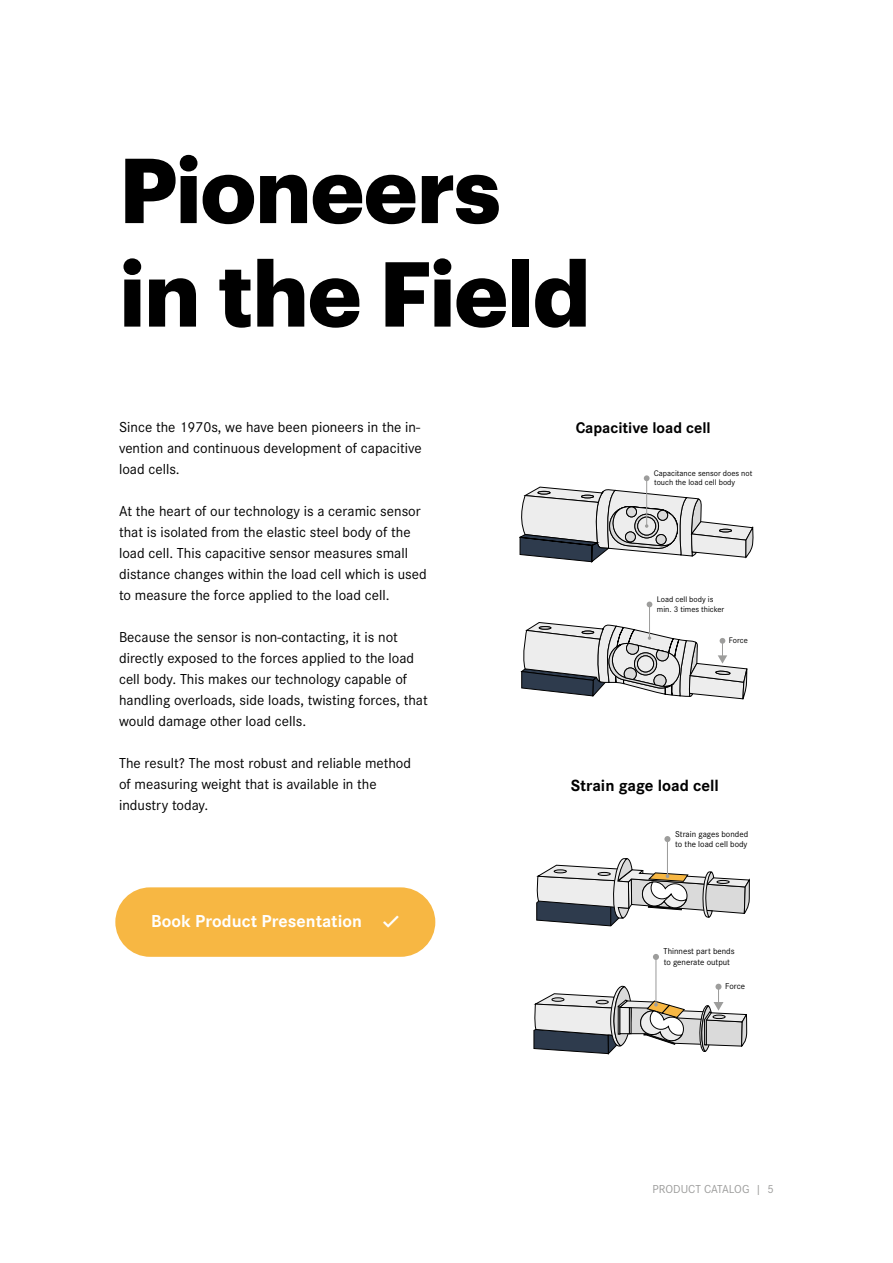
<style>
.page{position:relative;width:893px;height:1263px;background:#fff}
.page>*{position:absolute;margin:0;border:0;box-sizing:border-box;transform-origin:0 0}
.t1{font:700 90px/103.5px "Graphik";letter-spacing:-.01em;color:#000}
.t2{font:700 18px "Corporate S";color:#fff}
.t3{font:700 16.8px "Corporate S";color:#000}
.t4{font:700 16.05px "Corporate S";color:#000}
.t5{font:15px/21px "Corporate S";color:#000}
.t6{font:12px "Corporate S";color:#9d9d9c}
.t7{font:8.85px/10.2px "Corporate S";color:#000}
.t8{font:8.4px/9.8px "Corporate S";color:#000}
</style>
<div class="page">
<div style="left:115px;top:887px;width:320px;height:70px;background:#f7b743;border-radius:35px"></div>
<hr style="left:667px;top:840px;width:1px;height:35px;background:#9d9d9c">
<svg style="left:664px;top:836px;width:6px;height:6px"></svg>
<svg style="left:536px;top:858px;width:214px;height:68px"></svg>
<hr style="left:646px;top:477px;width:1px;height:49px;background:#9d9d9c">
<svg style="left:644px;top:475px;width:6px;height:6px"></svg>
<svg style="left:520px;top:487px;width:234px;height:76px"></svg>
<hr style="left:649px;top:604px;width:1px;height:34px;background:#9d9d9c">
<svg style="left:647px;top:601px;width:5px;height:6px"></svg>
<svg style="left:520px;top:622px;width:227px;height:77px"></svg>
<hr style="left:655px;top:957px;width:1px;height:47px;background:#9d9d9c">
<svg style="left:653px;top:954px;width:6px;height:6px"></svg>
<svg style="left:533px;top:978px;width:214px;height:77px"></svg>
<h1 class="t1" style="left:119px;top:131px;width:473px">Pioneers in the Field</h1>
<p class="t4" style="left:576px;top:414px;width:137px">Capacitive load cell</p>
<p class="t5" style="left:119px;top:416px;width:304px;text-align:justify">Since the 1970s, we have been pioneers in the in&shy;vention and continuous development of capacitive load cells.</p>
<p class="t5" style="left:119px;top:500px;width:309px">At the heart of our technology is a ceramic sensor that is isolated from the elastic steel body of the load cell. This capacitive sensor measures small distance changes within the load cell which is used to measure the force applied to the load cell.</p>
<p class="t5" style="left:119px;top:626px;width:310px">Because the sensor is non-contacting, it is not directly exposed to the forces applied to the load cell body. This makes our technology capable of handling overloads, side loads, twisting forces, that would damage other load cells.</p>
<p class="t5" style="left:119px;top:752px;width:293px">The result? The most robust and reliable method of measuring weight that is available in the industry today.</p>
<p class="t4" style="left:576px;top:417px;width:137px">Capacitive load cell</p>
<p class="t8" style="left:654px;top:465px;width:100px">Capacitance sensor does not touch the load cell body</p>
<p class="t8" style="left:654px;top:468px;width:100px">Capacitance sensor does not touch the load cell body</p>
<p class="t8" style="left:657px;top:594px;width:69px">Load cell body is min. 3 times thicker</p>
<p class="t8" style="left:657px;top:597px;width:69px">Load cell body is min. 3 times thicker</p>
<p class="t8" style="left:729px;top:635px;width:21px">Force</p>
<p class="t8" style="left:729px;top:638px;width:21px">Force</p>
<p class="t3" style="left:271px;top:757px;width:143px">Capacitive load cell</p>
<p class="t3" style="left:271px;top:774px;width:143px">Capacitive load cell</p>
<p class="t3" style="left:571px;top:774px;width:150px">Strain gage load cell</p>
<p class="t2" style="left:151px;top:909px;width:212px">Book Product Presentation</p>
<p class="t7" style="left:675px;top:828px;width:75px">Strain gages bonded to the load cell body</p>
<p class="t7" style="left:664px;top:946px;width:73px">Thinnest part bends to generate output</p>
<p class="t7" style="left:725px;top:981px;width:22px">Force</p>
<p class="t6" style="left:653px;top:1181px;width:123px">PRODUCT CATALOG | 5</p>
</div>
